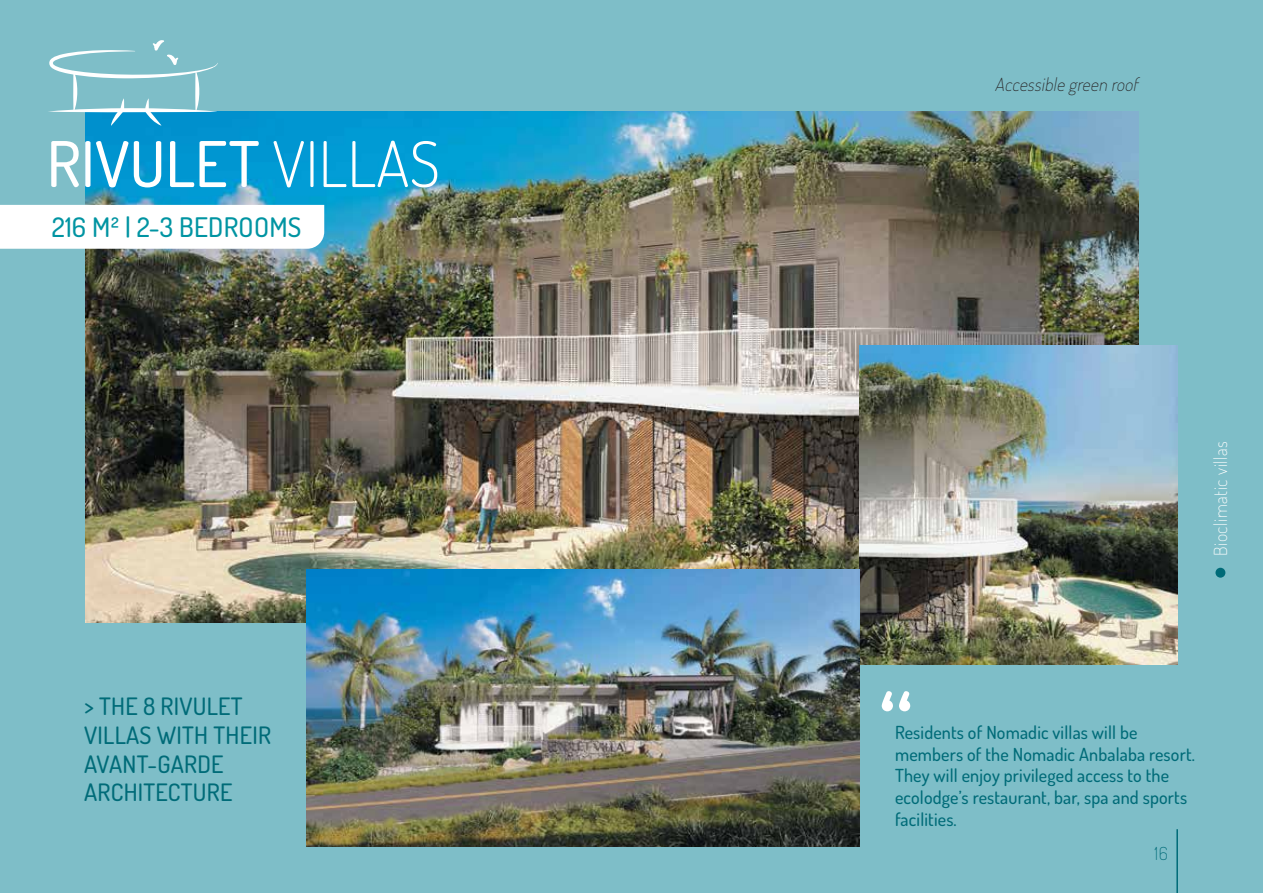
<style>
.page{position:relative;width:1263px;height:893px;background:#7ebec8}
.page>*{position:absolute;margin:0;border:0;box-sizing:border-box;transform-origin:0 0}
.t1{font:500 108px "Dosis";color:#fff}
.t2{font:500 63px "Dosis";color:#fff}
.t3{font:500 27px "Dosis";letter-spacing:.01em;color:#0094a2}
.t4{font:500 24px/28.8px "Dosis";letter-spacing:.01em;color:#006b78}
.t5{font:500 18px/21.6px "Dosis";letter-spacing:.01em;color:#006b78}
.t6{font:italic 18px "Dosis";color:#292829}
.t7{font:18px "Dosis";letter-spacing:.03em;color:#fff}
.t8{font:18px "Dosis";color:#006b78}
.s1{font-weight:300}
</style>
<div class="page">
<img style="left:85px;top:112px;width:1053px;height:510px">
<div style="left:1215px;top:568px;width:10px;height:10px;background:#006b78;border-radius:50%"></div>
<hr style="left:1176px;top:829px;width:2px;height:64px;background:#006b78">
<svg style="left:48px;top:40px;width:170px;height:86px"></svg>
<div style="left:0;top:205px;width:324px;height:44px;background:#fff"></div>
<img style="left:859px;top:346px;width:319px;height:318px">
<img style="left:306px;top:570px;width:553px;height:276px">
<h2 class="t2" style="left:47px;top:120px;width:395px">RIVULET <span class="s1">VILLAS</span></h2>
<h3 class="t3" style="left:52px;top:208px;width:251px">216 M² | 2-3 BEDROOMS</h3>
<h3 class="t4" style="left:84px;top:691px;width:188px">&gt; THE 8 RIVULET<br>VILLAS WITH THEIR<br>AVANT-GARDE<br>ARCHITECTURE</h3>
<p class="t6" style="left:995px;top:72px;width:149px">Accessible green roof</p>
<p class="t7" style="left:1208px;top:556px;width:117px;rotate:-90deg">Bioclimatic villas</p>
<h1 class="t1" style="left:878px;top:657px;width:37px">“</h1>
<p class="t5" style="left:895px;top:721px;width:301px">Residents of Nomadic villas will be members of the Nomadic Anbalaba resort.<br>They will enjoy privileged access to the ecolodge’s restaurant, bar, spa and sports facilities.</p>
<p class="t8" style="left:1154px;top:841px;width:15px">16</p>
</div>
